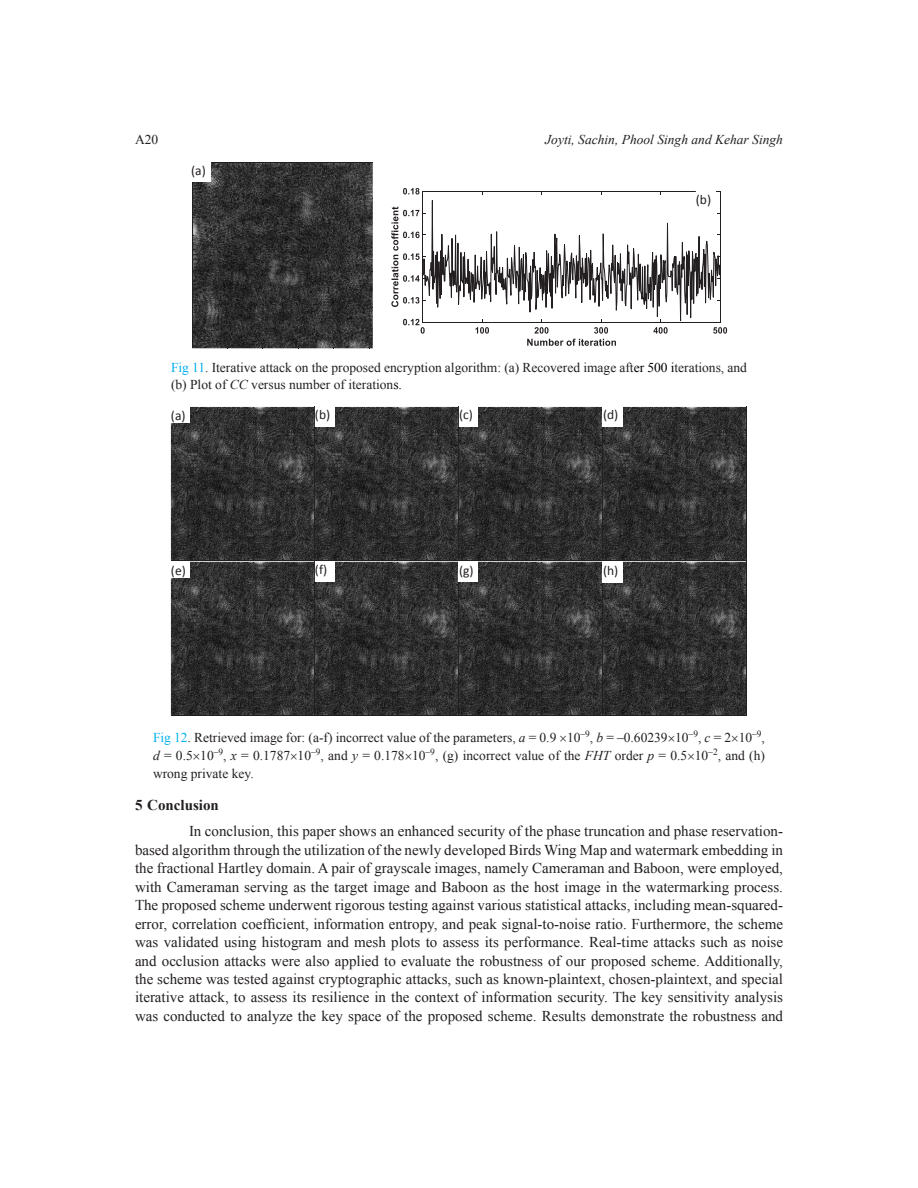
<style>
.page{position:relative;width:918px;height:1188px;background:#fff}
.page>*{position:absolute;margin:0;border:0;box-sizing:border-box;transform-origin:0 0}
.t1{font:15px/18.5px "Times New Roman";color:#231f20;text-align:justify}
.t2{font:700 15px "Times New Roman";color:#231f20}
.t3{font:13.5px/18px "Times New Roman";color:#231f20}
.t4{font:italic 13.5px "Times New Roman";color:#231f20}
.t5{font:13.5px "Calibri";color:#231f20}
.s1{color:#00aeef}
.s2{color:#000}
.s3{font-style:italic}
.s4{color:#00b0f0}
</style>
<div class="page">
<svg style="left:721px;top:327px;width:6px;height:7px"></svg>
<svg style="left:403px;top:319px;width:20px;height:15px"></svg>
<svg style="left:403px;top:188px;width:20px;height:7px"></svg>
<svg style="left:391px;top:207px;width:32px;height:100px"></svg>
<svg style="left:423px;top:191px;width:298px;height:155px"></svg>
<img style="left:193px;top:163px;width:180px;height:185px">
<hr style="left:192px;top:162px;width:181px;height:1px;background:#231f20">
<hr style="left:192px;top:163px;width:1px;height:185px;background:#231f20">
<svg style="left:192px;top:181px;width:19px;height:1px"></svg>
<img style="left:192px;top:162px;width:19px;height:19px">
<img style="left:696px;top:195px;width:20px;height:16px">
<svg style="left:696px;top:191px;width:25px;height:4px"></svg>
<img style="left:171px;top:407px;width:143px;height:154px">
<hr style="left:171px;top:561px;width:144px;height:1px;background:#231f20">
<hr style="left:314px;top:407px;width:1px;height:154px;background:#231f20">
<svg style="left:315px;top:407px;width:143px;height:154px;background:#313131"></svg>
<hr style="left:315px;top:561px;width:144px;height:1px;background:#231f20">
<hr style="left:458px;top:407px;width:1px;height:154px;background:#231f20">
<img style="left:171px;top:407px;width:19px;height:16px">
<svg style="left:311px;top:406px;width:30px;height:21px"></svg>
<img style="left:315px;top:406px;width:20px;height:21px">
<svg style="left:171px;top:562px;width:143px;height:153px;background:#313131"></svg>
<hr style="left:171px;top:715px;width:144px;height:1px;background:#231f20">
<svg style="left:311px;top:557px;width:3px;height:6px"></svg>
<hr style="left:314px;top:562px;width:1px;height:154px;background:#231f20">
<svg style="left:315px;top:562px;width:143px;height:153px;background:#313131"></svg>
<hr style="left:315px;top:715px;width:144px;height:1px;background:#231f20">
<svg style="left:455px;top:557px;width:3px;height:6px"></svg>
<hr style="left:458px;top:562px;width:1px;height:154px;background:#231f20">
<img style="left:171px;top:562px;width:19px;height:16px">
<svg style="left:335px;top:559px;width:6px;height:23px"></svg>
<img style="left:315px;top:561px;width:20px;height:21px">
<img style="left:459px;top:407px;width:143px;height:154px">
<hr style="left:459px;top:561px;width:144px;height:1px;background:#231f20">
<hr style="left:602px;top:407px;width:1px;height:154px;background:#231f20">
<svg style="left:603px;top:407px;width:143px;height:154px;background:#313131"></svg>
<hr style="left:603px;top:561px;width:144px;height:1px;background:#231f20">
<hr style="left:746px;top:407px;width:1px;height:154px;background:#231f20">
<svg style="left:455px;top:406px;width:30px;height:21px"></svg>
<img style="left:459px;top:406px;width:19px;height:21px">
<img style="left:603px;top:407px;width:20px;height:20px">
<svg style="left:459px;top:562px;width:143px;height:153px;background:#313131"></svg>
<hr style="left:459px;top:715px;width:144px;height:1px;background:#231f20">
<svg style="left:599px;top:557px;width:3px;height:6px"></svg>
<hr style="left:602px;top:562px;width:1px;height:154px;background:#231f20">
<svg style="left:603px;top:562px;width:143px;height:153px;background:#323232"></svg>
<hr style="left:603px;top:715px;width:144px;height:1px;background:#231f20">
<svg style="left:743px;top:557px;width:3px;height:6px"></svg>
<hr style="left:746px;top:562px;width:1px;height:154px;background:#231f20">
<svg style="left:478px;top:559px;width:7px;height:23px"></svg>
<img style="left:459px;top:562px;width:19px;height:20px">
<img style="left:603px;top:562px;width:20px;height:20px">
<p class="t3" style="left:135px;top:131px;width:25px">A20</p>
<p class="t4" style="left:545px;top:131px;width:239px">Joyti, Sachin, Phool Singh and Kehar Singh</p>
<p class="t5" style="left:191px;top:162px;width:16px">(a)</p>
<p class="t5" style="left:696px;top:191px;width:17px">(b)</p>
<p class="t3" style="left:171px;top:359px;width:578px;line-height:16.5px"><span class="s1">Fig 11</span>. Iterative attack on the proposed encryption algorithm: (a) Recovered image aft<span class="s2">er 500 i</span>terations, and (b) Plot of <span class="s3">CC</span> versus number of iteration<span class="s2">s.</span></p>
<p class="t5" style="left:171px;top:407px;width:16px">(a)</p>
<p class="t5" style="left:315px;top:406px;width:17px">(b)</p>
<p class="t5" style="left:459px;top:406px;width:15px">(c)</p>
<p class="t5" style="left:603px;top:406px;width:17px">(d)</p>
<p class="t5" style="left:171px;top:562px;width:16px">(e)</p>
<p class="t5" style="left:315px;top:561px;width:14px">(f)</p>
<p class="t5" style="left:459px;top:562px;width:16px">(g)</p>
<p class="t5" style="left:603px;top:562px;width:17px">(h)</p>
<p class="t3" style="left:153px;top:728px;width:613px;text-align:justify"><span class="s4">Fig 12</span>. Retrieved image for: (a-f) incorrect value of the parameters, <span class="s3">a</span> = 0.9 10<sup>–9</sup>, <span class="s3">b</span> = –0.60239 10<sup>–9</sup>, <span class="s3">c</span> = 2 10<sup>–9</sup>, <span class="s3">d</span> = 0.5 10<sup>–9</sup>, <span class="s3">x</span> = 0.1787 10<sup>–9</sup>, and <span class="s3">y</span> = 0.178 10<sup>–9</sup>, (g) incorrect value of the <span class="s3">FHT</span> order <span class="s3">p</span> = 0.5 10<sup>–2</sup>, and (h) wrong private key.</p>
<p class="t2" style="left:135px;top:795px;width:85px">5 Conclusion</p>
<p class="t1" style="left:135px;top:822px;width:650px;text-indent:54px">In conclusion, this paper shows an enhanced security of the phase truncation and phase reservation&shy;based algorithm through the utilization of the newly developed Birds Wing Map and watermark embedding in the fractional Hartley domain. A pair of grayscale images, namely Cameraman and Baboon, were employed, with Cameraman serving as the target image and Baboon as the host image in the watermarking process.<br>The proposed scheme underwent rigorous testing against various statistical attacks, including mean-squared&shy;error, correlation coefficient, information entropy, and peak signal-to-noise ratio. Furthermore, the scheme was validated using histogram and mesh plots to assess its performance. Real-time attacks such as noise and occlusion attacks were also applied to evaluate the robustness of our proposed scheme. Additionally, the scheme was tested against cryptographic attacks, such as known-plaintext, chosen-plaintext, and special iterative attack, to assess its resilience in the context of information security. The key sensitivity analysis was conducted to analyze the key space of the proposed scheme. Results demonstrate the robustness and</p>
</div>
